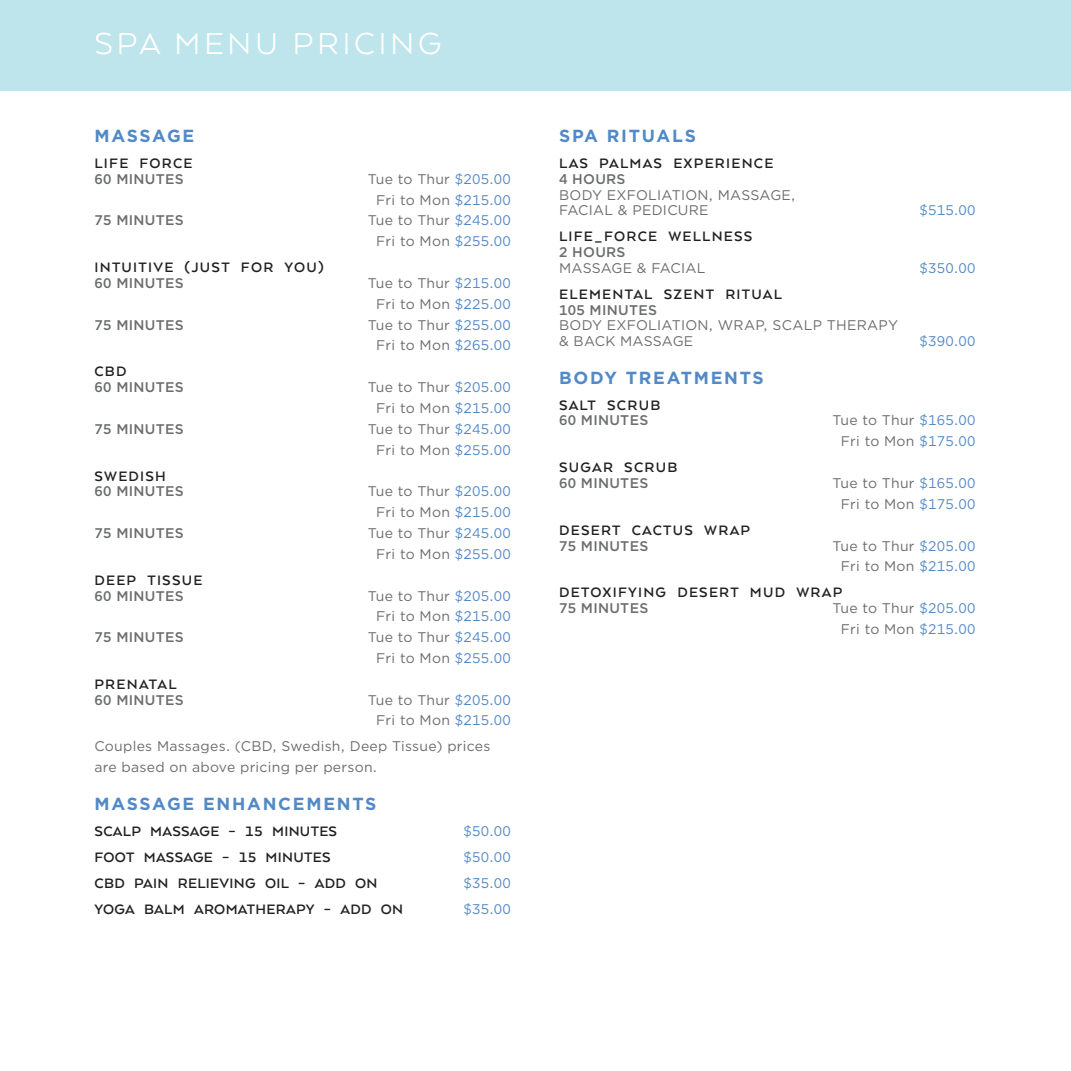
<style>
.page{position:relative;width:1071px;height:1071px;background:#fff}
.page>*{position:absolute;margin:0;border:0;box-sizing:border-box;transform-origin:0 0}
.t1{font:35px "Arquitecta";letter-spacing:.1em;color:#fff}
.t2{font:700 17.5px "Gotham";letter-spacing:.1em;color:#5389c7}
.t3{font:700 15.75px "Arquitecta";letter-spacing:.08em;color:#231f20}
.t4{font:700 15.75px "Arquitecta";letter-spacing:.02em;color:#231f20}
.t5{font:14px/20.8px "Gotham";letter-spacing:.02em;color:#6c6d70;text-align:right}
.t6{font:500 14px "Gotham";letter-spacing:.02em;color:#6c6d70}
.t7{font:14px "Gotham";letter-spacing:.02em;color:#5389c7}
.s1{color:#5389c7}
</style>
<div class="page">
<div style="left:0;top:0;width:1071px;height:90px;background:#bee5ec"></div>
<h1 class="t1" style="left:94px;top:22px;width:349px">SPA MENU PRICING</h1>
<p class="t2" style="left:94px;top:124px;width:101px">MASSAGE</p>
<p class="t3" style="left:94px;top:154px;width:100px">LIFE FORCE</p>
<p class="t6" style="left:94px;top:170px;width:91px">60 MINUTES</p>
<p class="t5" style="left:368px;top:168px;width:145px">Tue to Thur <span class="s1">$205.00<br></span>Fri to Mon <span class="s1">$215.00</span></p>
<p class="t6" style="left:94px;top:211px;width:91px">75 MINUTES</p>
<p class="t5" style="left:368px;top:210px;width:145px">Tue to Thur <span class="s1">$245.00<br></span>Fri to Mon <span class="s1">$255.00</span></p>
<p class="t3" style="left:94px;top:258px;width:231px">INTUITIVE (JUST FOR YOU)</p>
<p class="t6" style="left:94px;top:274px;width:91px">60 MINUTES</p>
<p class="t5" style="left:368px;top:272px;width:145px">Tue to Thur <span class="s1">$215.00<br></span>Fri to Mon <span class="s1">$225.00</span></p>
<p class="t6" style="left:94px;top:315px;width:91px">75 MINUTES</p>
<p class="t5" style="left:368px;top:314px;width:145px">Tue to Thur <span class="s1">$255.00<br></span>Fri to Mon <span class="s1">$265.00</span></p>
<p class="t3" style="left:94px;top:362px;width:34px">CBD</p>
<p class="t6" style="left:94px;top:378px;width:91px">60 MINUTES</p>
<p class="t5" style="left:368px;top:377px;width:145px">Tue to Thur <span class="s1">$205.00<br></span>Fri to Mon <span class="s1">$215.00</span></p>
<p class="t6" style="left:94px;top:420px;width:91px">75 MINUTES</p>
<p class="t5" style="left:368px;top:418px;width:145px">Tue to Thur <span class="s1">$245.00<br></span>Fri to Mon <span class="s1">$255.00</span></p>
<p class="t3" style="left:94px;top:466px;width:73px">SWEDISH</p>
<p class="t6" style="left:94px;top:482px;width:91px">60 MINUTES</p>
<p class="t5" style="left:368px;top:481px;width:145px">Tue to Thur <span class="s1">$205.00<br></span>Fri to Mon <span class="s1">$215.00</span></p>
<p class="t6" style="left:94px;top:524px;width:91px">75 MINUTES</p>
<p class="t5" style="left:368px;top:522px;width:145px">Tue to Thur <span class="s1">$245.00<br></span>Fri to Mon <span class="s1">$255.00</span></p>
<p class="t3" style="left:94px;top:570px;width:110px">DEEP TISSUE</p>
<p class="t6" style="left:94px;top:586px;width:91px">60 MINUTES</p>
<p class="t5" style="left:368px;top:585px;width:145px">Tue to Thur <span class="s1">$205.00<br></span>Fri to Mon <span class="s1">$215.00</span></p>
<p class="t6" style="left:94px;top:628px;width:91px">75 MINUTES</p>
<p class="t5" style="left:368px;top:626px;width:145px">Tue to Thur <span class="s1">$245.00<br></span>Fri to Mon <span class="s1">$255.00</span></p>
<p class="t3" style="left:94px;top:674px;width:84px">PRENATAL</p>
<p class="t6" style="left:94px;top:691px;width:91px">60 MINUTES</p>
<p class="t5" style="left:368px;top:689px;width:145px">Tue to Thur <span class="s1">$205.00<br></span>Fri to Mon <span class="s1">$215.00</span></p>
<p class="t5" style="left:94px;top:736px;width:397px;text-align:left">Couples Massages. (CBD, Swedish, Deep Tissue) prices are based on above pricing per person.</p>
<p class="t2" style="left:94px;top:792px;width:283px">MASSAGE ENHANCEMENTS</p>
<p class="t4" style="left:94px;top:821px;width:244px">SCALP MASSAGE – 15 MINUTES</p>
<p class="t7" style="left:463px;top:822px;width:49px">$50.00</p>
<p class="t4" style="left:94px;top:847px;width:238px">FOOT MASSAGE – 15 MINUTES</p>
<p class="t7" style="left:463px;top:848px;width:49px">$50.00</p>
<p class="t4" style="left:94px;top:873px;width:285px">CBD PAIN RELIEVING OIL – ADD ON</p>
<p class="t7" style="left:463px;top:874px;width:49px">$35.00</p>
<p class="t4" style="left:94px;top:899px;width:310px">YOGA BALM AROMATHERAPY – ADD ON</p>
<p class="t7" style="left:463px;top:900px;width:49px">$35.00</p>
<p class="t2" style="left:559px;top:124px;width:138px">SPA RITUALS</p>
<p class="t3" style="left:559px;top:154px;width:216px">LAS PALMAS EXPERIENCE</p>
<p class="t6" style="left:559px;top:170px;width:68px">4 HOURS</p>
<p class="t5" style="left:559px;top:186px;width:238px;line-height:15.8px;text-align:left">BODY EXFOLIATION, MASSAGE,<br>FACIAL &amp; PEDICURE</p>
<p class="t7" style="left:919px;top:201px;width:58px">$515.00</p>
<p class="t3" style="left:559px;top:227px;width:195px">LIFE_FORCE WELLNESS</p>
<p class="t6" style="left:559px;top:243px;width:68px">2 HOURS</p>
<p class="t5" style="left:559px;top:257px;width:148px">MASSAGE &amp; FACIAL</p>
<p class="t7" style="left:919px;top:259px;width:58px">$350.00</p>
<p class="t3" style="left:559px;top:284px;width:224px">ELEMENTAL SZENT RITUAL</p>
<p class="t6" style="left:559px;top:301px;width:99px">105 MINUTES</p>
<p class="t5" style="left:559px;top:317px;width:340px;line-height:15.8px;text-align:left">BODY EXFOLIATION, WRAP, SCALP THERAPY &amp; BACK MASSAGE</p>
<p class="t7" style="left:919px;top:332px;width:58px">$390.00</p>
<p class="t2" style="left:559px;top:366px;width:206px">BODY TREATMENTS</p>
<p class="t3" style="left:559px;top:395px;width:103px">SALT SCRUB</p>
<p class="t6" style="left:559px;top:411px;width:91px">60 MINUTES</p>
<p class="t5" style="left:832px;top:410px;width:145px">Tue to Thur <span class="s1">$165.00<br></span>Fri to Mon <span class="s1">$175.00</span></p>
<p class="t3" style="left:559px;top:458px;width:120px">SUGAR SCRUB</p>
<p class="t6" style="left:559px;top:474px;width:91px">60 MINUTES</p>
<p class="t5" style="left:832px;top:472px;width:145px">Tue to Thur <span class="s1">$165.00<br></span>Fri to Mon <span class="s1">$175.00</span></p>
<p class="t3" style="left:559px;top:520px;width:193px">DESERT CACTUS WRAP</p>
<p class="t6" style="left:559px;top:536px;width:91px">75 MINUTES</p>
<p class="t5" style="left:832px;top:535px;width:145px">Tue to Thur <span class="s1">$205.00<br></span>Fri to Mon <span class="s1">$215.00</span></p>
<p class="t3" style="left:559px;top:583px;width:285px">DETOXIFYING DESERT MUD WRAP</p>
<p class="t6" style="left:559px;top:599px;width:91px">75 MINUTES</p>
<p class="t5" style="left:832px;top:597px;width:145px">Tue to Thur <span class="s1">$205.00<br></span>Fri to Mon <span class="s1">$215.00</span></p>
</div>
